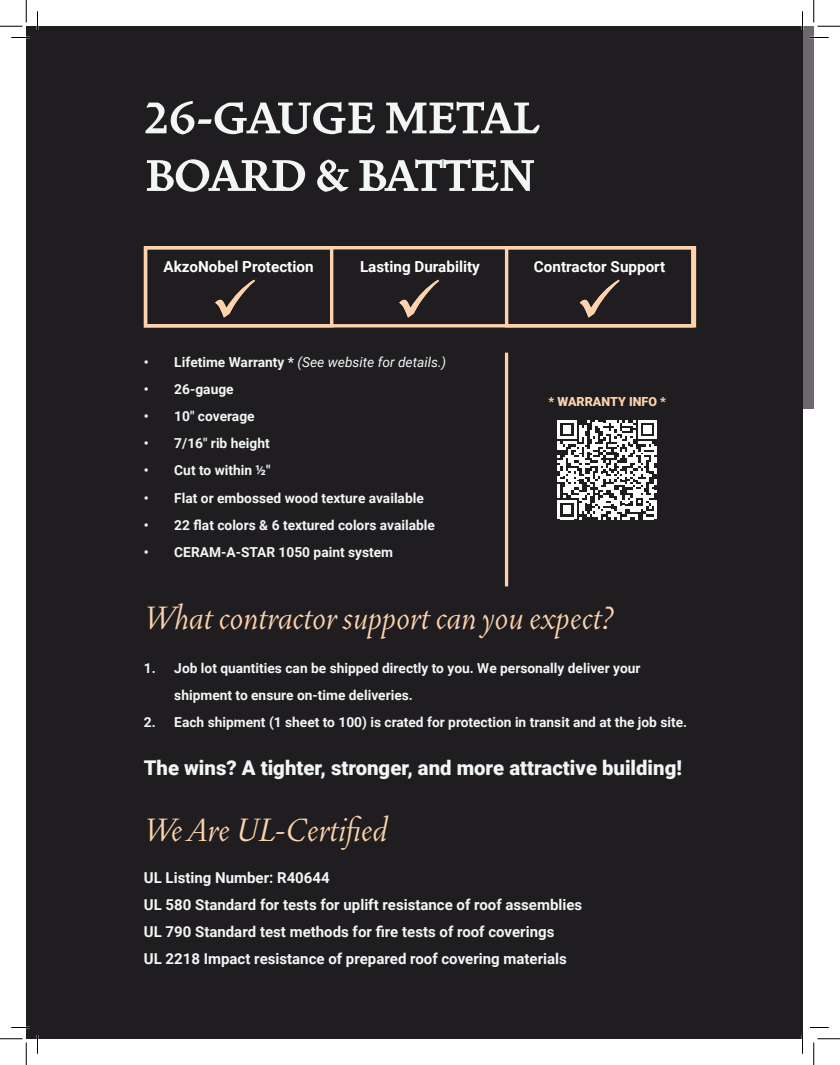
<style>
.page{position:relative;width:840px;height:1065px;background:#fff}
.page>*{position:absolute;margin:0;border:0;box-sizing:border-box;transform-origin:0 0}
.t1{font:700 55.88px/57.6px "Vendetta OT";color:#f2f6f5}
.t2{font:italic 300 40.62px "Vendetta OT";color:#fed3ac}
.t3{font:900 20.38px "Roboto";color:#f2f6f5}
.t4{font:700 15.25px "Roboto";color:#fff}
.t5{font:700 15px/27.1px "Roboto";color:#f2f6f5}
.t6{font:700 13.75px/27.1px "Roboto";color:#f2f6f5}
.t7{font:italic 13.75px "Roboto";color:#f2f6f5}
.t8{font:900 12.5px "Roboto";color:#fed3ac}
.s1{font-weight:700;font-style:normal}
</style>
<div class="page">
<div style="left:802px;top:26px;width:12px;height:383px;background:#6d676e"></div>
<div style="left:26px;top:26px;width:776px;height:1013px;background:#201d20"></div>
<svg style="left:558px;top:420px;width:99px;height:99px"></svg>
<hr style="left:654px;top:501px;width:3px;height:18px;background:#fff">
<hr style="left:505px;top:353px;width:3px;height:233px;background:#fed3ac">
<div style="left:144px;top:246px;width:552px;height:81px;border:3px solid #fed3ac"></div>
<div style="left:144px;top:246px;width:189px;height:81px;border:3px solid #fed3ac"></div>
<div style="left:505px;top:246px;width:189px;height:81px;border:3px solid #fed3ac"></div>
<svg style="left:215px;top:280px;width:40px;height:38px"></svg>
<svg style="left:399px;top:280px;width:40px;height:38px"></svg>
<svg style="left:580px;top:280px;width:40px;height:38px"></svg>
<svg style="left:11px;top:37px;width:19px;height:1px"></svg>
<svg style="left:810px;top:37px;width:19px;height:1px"></svg>
<svg style="left:11px;top:1027px;width:19px;height:1px"></svg>
<svg style="left:810px;top:1027px;width:19px;height:1px"></svg>
<svg style="left:37px;top:11px;width:1px;height:19px"></svg>
<svg style="left:37px;top:1035px;width:1px;height:19px"></svg>
<svg style="left:802px;top:11px;width:1px;height:19px"></svg>
<svg style="left:802px;top:1035px;width:1px;height:19px"></svg>
<svg style="left:0;top:0;width:27px;height:27px"></svg>
<svg style="left:0;top:1039px;width:27px;height:26px"></svg>
<svg style="left:814px;top:0;width:26px;height:27px"></svg>
<svg style="left:814px;top:1039px;width:26px;height:26px"></svg>
<h1 class="t1" style="left:146px;top:90px;width:394px">26-GAUGE METAL<br>BOARD &amp; BATTEN</h1>
<p class="t4" style="left:164px;top:256px;width:152px">AkzoNobel Protection</p>
<p class="t4" style="left:360px;top:256px;width:121px">Lasting Durability</p>
<p class="t4" style="left:534px;top:256px;width:133px">Contractor Support</p>
<p class="t7" style="left:144px;top:353px;width:304px"><span class="s1">• Lifetime Warranty *</span> (See website for details.)</p>
<p class="t6" style="left:144px;top:375px;width:91px">• 26-gauge</p>
<p class="t6" style="left:144px;top:402px;width:112px">• 10″ coverage</p>
<p class="t6" style="left:144px;top:429px;width:127px">• 7/16″ rib height</p>
<p class="t6" style="left:144px;top:456px;width:128px">• Cut to within ½″</p>
<p class="t6" style="left:144px;top:484px;width:282px">• Flat or embossed wood texture available</p>
<p class="t6" style="left:144px;top:511px;width:293px">• 22 flat colors &amp; 6 textured colors available</p>
<p class="t6" style="left:144px;top:538px;width:251px">• CERAM-A-STAR 1050 paint system</p>
<p class="t8" style="left:549px;top:393px;width:119px">* WARRANTY INFO *</p>
<h2 class="t2" style="left:146px;top:598px;width:469px">What contractor support can you expect?</h2>
<p class="t6" style="left:174px;top:654px;width:468px;text-indent:-30px">1. Job lot quantities can be shipped directly to you. We personally deliver your shipment to ensure on-time deliveries.</p>
<p class="t6" style="left:144px;top:708px;width:545px">2. Each shipment (1 sheet to 100) is crated for protection in transit and at the job site.</p>
<h3 class="t3" style="left:144px;top:753px;width:540px">The wins? A tighter, stronger, and more attractive building!</h3>
<h2 class="t2" style="left:146px;top:810px;width:244px">We Are UL-Certified</h2>
<p class="t5" style="left:144px;top:863px;width:440px">UL Listing Number: R40644<br>UL 580 Standard for tests for uplift resistance of roof assemblies UL 790 Standard test methods for fire tests of roof coverings<br>UL 2218 Impact resistance of prepared roof covering materials</p>
</div>
